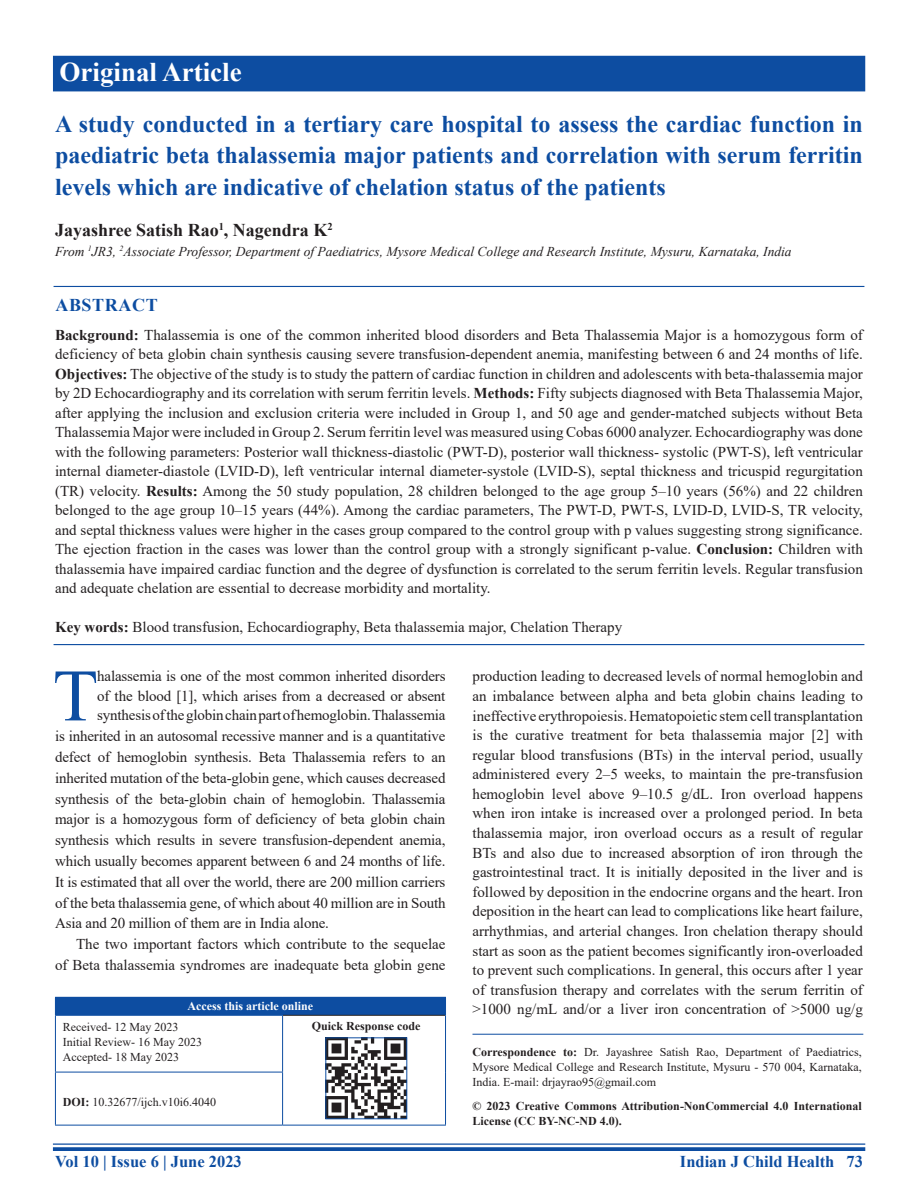
<style>
.page{position:relative;width:918px;height:1188px;background:#fff}
.page>*{position:absolute;margin:0;border:0;box-sizing:border-box;transform-origin:0 0}
.DROP_CAP_TX{font:73.95px "Times New Roman";color:#0d4da1}
.AH{font:700 27px "Times New Roman";color:#fff}
.AT{font:700 24px/31.5px "Times New Roman";color:#0d4da1;text-align:justify}
.AU{font:700 18px "Times New Roman";color:#231f20}
.ABSH{font:700 18px "Times New Roman";letter-spacing:.035em;color:#0d4da1}
.RF{font:700 16.5px "Times New Roman";color:#0d4da1}
.ABS{font:15px/19.5px "Times New Roman";color:#231f20;text-align:justify}
.TX{font:15px/19.6px "Times New Roman";color:#231f20;text-align:right}
.DROP_CAP_TX-2{font:15px "Times New Roman";letter-spacing:-.01em;color:#231f20}
.KWD{font:15px "Times New Roman";color:#231f20}
.AFF{font:italic 13.5px "Times New Roman";color:#231f20}
.ADD{font:12px/15px "Times New Roman";color:#231f20;text-align:justify}
.CR{font:700 12px/15px "Times New Roman";color:#231f20}
.HIS{font:12px/15px "Times New Roman";color:#231f20}
.DOI{font:12px "Times New Roman";color:#231f20}
.AAO{font:700 12px "Times New Roman";color:#fff}
.QR{font:700 12px "Times New Roman";color:#231f20}
.s1{font-weight:700}
</style>
<div class="page">
<hr style="left:53px;top:1143px;width:812px;height:2px;background:#0d4da1">
<svg style="left:53px;top:1147px;width:812px;height:4px;background:#1b57a6"></svg>
<div style="left:53px;top:56px;width:812px;height:35px;background:#0d4da1"></div>
<hr style="left:54px;top:286px;width:810px;height:1px;background:#0d4da1">
<hr style="left:54px;top:644px;width:810px;height:1px;background:#0d4da1">
<div style="left:55px;top:997px;width:391px;height:18px;background:#0d4da1"></div>
<hr style="left:283px;top:1015px;width:162px;height:1px;background:#231f20">
<hr style="left:445px;top:1015px;width:1px;height:57px;background:#0d4da1">
<hr style="left:445px;top:1072px;width:1px;height:53px;background:#0d4da1">
<hr style="left:283px;top:1125px;width:163px;height:1px;background:#0d4da1">
<hr style="left:55px;top:1015px;width:228px;height:1px;background:#0d4da1">
<hr style="left:55px;top:1016px;width:1px;height:56px;background:#0d4da1">
<hr style="left:282px;top:1016px;width:1px;height:56px;background:#0d4da1">
<hr style="left:55px;top:1072px;width:228px;height:1px;background:#0d4da1">
<hr style="left:55px;top:1072px;width:1px;height:53px;background:#0d4da1">
<hr style="left:282px;top:1072px;width:1px;height:53px;background:#0d4da1">
<hr style="left:55px;top:1125px;width:228px;height:1px;background:#0d4da1">
<img style="left:328px;top:1040px;width:77px;height:77px">
<div style="left:326px;top:1038px;width:81px;height:81px;border:1px solid #0d4da1"></div>
<hr style="left:472px;top:1034px;width:391px;height:1px;background:#0d4da1">
<p class="AH" style="left:60px;top:52px;width:184px">Original Article</p>
<p class="AT" style="left:55px;top:107px;width:809px">A study conducted in a tertiary care hospital to assess the cardiac function in paediatric beta thalassemia major patients and correlation with serum ferritin levels which are indicative of chelation status of the patients</p>
<p class="AU" style="left:55px;top:217px;width:279px">Jayashree Satish Rao<sup>1</sup>, Nagendra K<sup>2</sup></p>
<p class="AFF" style="left:55px;top:242px;width:738px">From <sup>1</sup>JR3, <sup>2</sup>Associate Professor, Department of Paediatrics, Mysore Medical College and Research Institute, Mysuru, Karnataka, India</p>
<p class="ABSH" style="left:55px;top:292px;width:104px">ABSTRACT</p>
<p class="ABS" style="left:55px;top:324px;width:809px"><span class="s1">Background:</span> Thalassemia is one of the common inherited blood disorders and Beta Thalassemia Major is a homozygous form of deficiency of beta globin chain synthesis causing severe transfusion-dependent anemia, manifesting between 6 and 24 months of life.<br><span class="s1">Objectives:</span> The objective of the study is to study the pattern of cardiac function in children and adolescents with beta-thalassemia major by 2D Echocardiography and its correlation with serum ferritin levels. <span class="s1">Methods:</span> Fifty subjects diagnosed with Beta Thalassemia Major, after applying the inclusion and exclusion criteria were included in Group 1, and 50 age and gender-matched subjects without Beta Thalassemia Major were included in Group 2. Serum ferritin level was measured using Cobas 6000 analyzer. Echocardiography was done with the following parameters: Posterior wall thickness-diastolic (PWT-D), posterior wall thickness- systolic (PWT-S), left ventricular internal diameter-diastole (LVID-D), left ventricular internal diameter-systole (LVID-S), septal thickness and tricuspid regurgitation (TR) velocity. <span class="s1">Results:</span> Among the 50 study population, 28 children belonged to the age group 5–10 years (56%) and 22 children belonged to the age group 10–15 years (44%). Among the cardiac parameters, The PWT-D, PWT-S, LVID-D, LVID-S, TR velocity, and septal thickness values were higher in the cases group compared to the control group with p values suggesting strong significance.<br>The ejection fraction in the cases was lower than the control group with a strongly significant p-value. <span class="s1">Conclusion:</span> Children with thalassemia have impaired cardiac function and the degree of dysfunction is correlated to the serum ferritin levels. Regular transfusion and adequate chelation are essential to decrease morbidity and mortality.</p>
<p class="KWD" style="left:55px;top:616px;width:569px"><span class="s1">Key words:</span> Blood transfusion, Echocardiography, Beta thalassemia major, Chelation Therapy</p>
<p class="DROP_CAP_TX" style="left:53px;top:644px;width:47px">T</p>
<p class="DROP_CAP_TX-2" style="left:97px;top:666px;width:350px">halassemia is one of the most common inherited disorders</p>
<p class="DROP_CAP_TX-2" style="left:97px;top:685px;width:350px">of the blood [1], which arises from a decreased or absent</p>
<p class="DROP_CAP_TX-2" style="left:97px;top:705px;width:350px">synthesis of the globin chain part of hemoglobin. Thalassemia</p>
<p class="DROP_CAP_TX-2" style="left:55px;top:726px;width:392px">is inherited in an autosomal recessive manner and is a quantitative</p>
<p class="DROP_CAP_TX-2" style="left:55px;top:746px;width:392px">defect of hemoglobin synthesis. Beta Thalassemia refers to an</p>
<p class="DROP_CAP_TX-2" style="left:55px;top:767px;width:392px">inherited mutation of the beta-globin gene, which causes decreased</p>
<p class="DROP_CAP_TX-2" style="left:55px;top:788px;width:392px">synthesis of the beta-globin chain of hemoglobin. Thalassemia</p>
<p class="DROP_CAP_TX-2" style="left:55px;top:809px;width:392px">major is a homozygous form of deficiency of beta globin chain</p>
<p class="DROP_CAP_TX-2" style="left:55px;top:830px;width:392px">synthesis which results in severe transfusion-dependent anemia,</p>
<p class="DROP_CAP_TX-2" style="left:55px;top:850px;width:392px">which usually becomes apparent between 6 and 24 months of life.</p>
<p class="DROP_CAP_TX-2" style="left:55px;top:871px;width:392px">It is estimated that all over the world, there are 200 million carriers</p>
<p class="DROP_CAP_TX-2" style="left:55px;top:892px;width:392px">of the beta thalassemia gene, of which about 40 million are in South</p>
<p class="DROP_CAP_TX-2" style="left:55px;top:913px;width:275px">Asia and 20 million of them are in India alone.</p>
<p class="TX" style="left:55px;top:933px;width:392px;line-height:20.9px">The two important factors which contribute to the sequelae<br>of Beta thalassemia syndromes are inadequate beta globin gene</p>
<p class="AAO" style="left:188px;top:998px;width:127px">Access this article online</p>
<p class="HIS" style="left:63px;top:1019px;width:141px">Received- 12 May 2023<br>Initial Review- 16 May 2023<br>Accepted- 18 May 2023</p>
<p class="QR" style="left:312px;top:1017px;width:110px">Quick Response code</p>
<p class="DOI" style="left:63px;top:1094px;width:155px"><span class="s1">DOI:</span> 10.32677/ijch.v10i6.4040</p>
<p class="TX" style="left:472px;top:666px;width:392px;text-align:justify">production leading to decreased levels of normal hemoglobin and an imbalance between alpha and beta globin chains leading to ineffective erythropoiesis. Hematopoietic stem cell transplantation is the curative treatment for beta thalassemia major [2] with regular blood transfusions (BTs) in the interval period, usually administered every 2–5 weeks, to maintain the pre-transfusion hemoglobin level above 9–10.5 g/dL. Iron overload happens when iron intake is increased over a prolonged period. In beta thalassemia major, iron overload occurs as a result of regular BTs and also due to increased absorption of iron through the gastrointestinal tract. It is initially deposited in the liver and is followed by deposition in the endocrine organs and the heart. Iron deposition in the heart can lead to complications like heart failure, arrhythmias, and arterial changes. Iron chelation therapy should start as soon as the patient becomes significantly iron-overloaded to prevent such complications. In general, this occurs after 1 year of transfusion therapy and correlates with the serum ferritin of &gt;1000 ng/mL and/or a liver iron concentration of &gt;5000 ug/g</p>
<p class="ADD" style="left:472px;top:1044px;width:391px"><span class="s1">Correspondence to:</span> Dr. Jayashree Satish Rao, Department of Paediatrics, Mysore Medical College and Research Institute, Mysuru - 570 004, Karnataka, India. E-mail: drjayrao95@gmail.com</p>
<p class="CR" style="left:472px;top:1099px;width:391px">© 2023 Creative Commons Attribution-NonCommercial 4.0 International<br>License (CC BY-NC-ND 4.0).</p>
<p class="RF" style="left:55px;top:1150px;width:188px">Vol 10 | Issue 6 | June 2023</p>
<p class="RF" style="left:680px;top:1150px;width:185px">Indian J Child Health 73</p>
</div>
